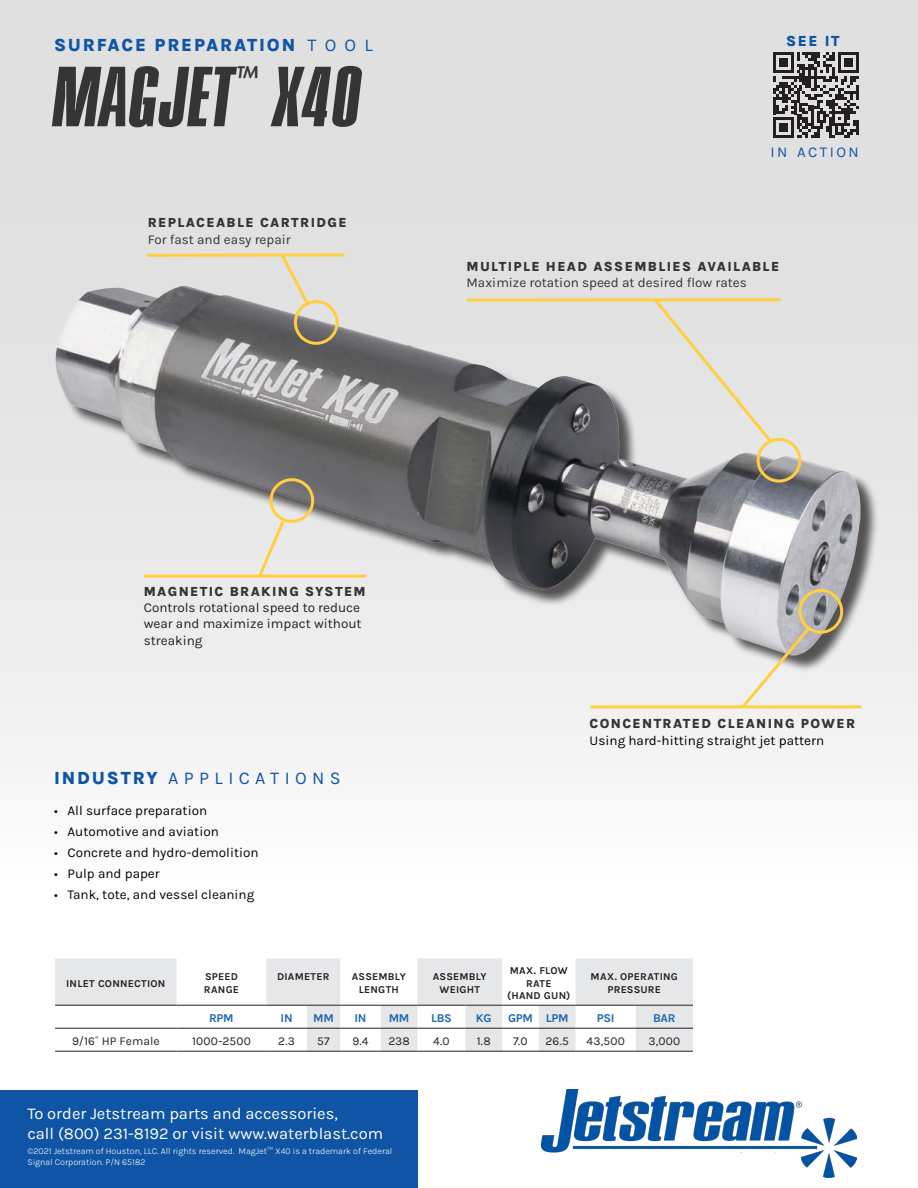
<style>
.page{position:relative;width:918px;height:1188px;background:#fff}
.page>*{position:absolute;margin:0;border:0;box-sizing:border-box;transform-origin:0 0}
.t1{font:italic 600 82.5px "Plakette TS";letter-spacing:.025em;color:#363536}
.t2{font:italic 600 33px "Plakette TS";color:#363536}
.t3{font:800 18px "Karla";letter-spacing:.1em;color:#1055a5}
.t4{font:18px "Karla";letter-spacing:.3em;color:#1055a5}
.t5{font:16.5px/19.8px "Karla";color:#fff}
.t6{font:15px "Karla";letter-spacing:.16em;color:#1055a5}
.t7{font:800 15px "Karla";color:#1055a5}
.t8{font:13.5px "Karla";color:#040503}
.t9{font:800 13.5px "Karla";letter-spacing:.1em;color:#363536}
.Body_Text{font:13.5px/16.2px "Karla";color:#231f20;text-align:justify}
.t10{font:13.5px "Karla";color:#363536}
.Body_Text-2{font:13.5px "Karla";color:#000}
.chart_text{font:12px "Karla";letter-spacing:.01em;color:#231f20}
.chart_measurement{font:700 12px "Karla";letter-spacing:-.025em;color:#1d68ae}
.chart_headings_1{font:700 10.5px/12.6px "Karla";letter-spacing:.02em;color:#231f20;text-align:center}
.t11{font:300 9px/10.8px "Karla";color:#fff}
.s1{font-weight:400}
.s2{font-weight:800}
</style>
<div class="page">
<img style="left:542px;top:1090px;width:315px;height:87px">
<div style="left:0;top:1090px;width:417px;height:98px;background:#1055a5"></div>
<div style="left:0;top:0;width:918px;height:875px;background:linear-gradient(to bottom,#dadada,#f5f5f5)"></div>
<svg style="left:55px;top:958px;width:638px;height:93px"></svg>
<hr style="left:55px;top:1028px;width:122px;height:1px;background:#231f20">
<hr style="left:177px;top:1028px;width:89px;height:1px;background:#231f20">
<hr style="left:266px;top:1028px;width:41px;height:1px;background:#231f20">
<hr style="left:307px;top:1028px;width:33px;height:1px;background:#231f20">
<hr style="left:340px;top:1028px;width:41px;height:1px;background:#231f20">
<hr style="left:381px;top:1028px;width:36px;height:1px;background:#231f20">
<hr style="left:417px;top:1028px;width:48px;height:1px;background:#231f20">
<hr style="left:465px;top:1028px;width:37px;height:1px;background:#231f20">
<hr style="left:502px;top:1028px;width:37px;height:1px;background:#231f20">
<hr style="left:539px;top:1028px;width:37px;height:1px;background:#231f20">
<hr style="left:576px;top:1028px;width:60px;height:1px;background:#231f20">
<hr style="left:636px;top:1028px;width:57px;height:1px;background:#231f20">
<hr style="left:55px;top:1051px;width:122px;height:1px;background:#231f20">
<hr style="left:177px;top:1051px;width:89px;height:1px;background:#231f20">
<hr style="left:266px;top:1051px;width:41px;height:1px;background:#231f20">
<hr style="left:307px;top:1051px;width:33px;height:1px;background:#231f20">
<hr style="left:340px;top:1051px;width:41px;height:1px;background:#231f20">
<hr style="left:381px;top:1051px;width:36px;height:1px;background:#231f20">
<hr style="left:417px;top:1051px;width:48px;height:1px;background:#231f20">
<hr style="left:465px;top:1051px;width:37px;height:1px;background:#231f20">
<hr style="left:502px;top:1051px;width:37px;height:1px;background:#231f20">
<hr style="left:539px;top:1051px;width:37px;height:1px;background:#231f20">
<hr style="left:576px;top:1051px;width:60px;height:1px;background:#231f20">
<hr style="left:636px;top:1051px;width:57px;height:1px;background:#231f20">
<hr style="left:55px;top:1005px;width:122px;height:1px;background:#231f20">
<hr style="left:177px;top:1005px;width:89px;height:1px;background:#231f20">
<hr style="left:266px;top:1005px;width:41px;height:1px;background:#231f20">
<hr style="left:307px;top:1005px;width:33px;height:1px;background:#231f20">
<hr style="left:340px;top:1005px;width:41px;height:1px;background:#231f20">
<hr style="left:381px;top:1005px;width:36px;height:1px;background:#231f20">
<hr style="left:417px;top:1005px;width:48px;height:1px;background:#231f20">
<hr style="left:465px;top:1005px;width:37px;height:1px;background:#231f20">
<hr style="left:502px;top:1005px;width:37px;height:1px;background:#231f20">
<hr style="left:539px;top:1005px;width:37px;height:1px;background:#231f20">
<hr style="left:576px;top:1005px;width:60px;height:1px;background:#231f20">
<hr style="left:636px;top:1005px;width:57px;height:1px;background:#231f20">
<img style="left:54px;top:262px;width:810px;height:422px">
<div style="left:294px;top:300px;width:45px;height:45px;border:3px solid #ffcf3f;border-radius:50%"></div>
<svg style="left:278px;top:251px;width:34px;height:58px;background:#e4dfd0"></svg>
<svg style="left:147px;top:253px;width:197px;height:4px"></svg>
<div style="left:757px;top:438px;width:44px;height:45px;border:3px solid #ffcf3f;border-radius:50%"></div>
<hr style="left:467px;top:298px;width:314px;height:3px;background:#ffcf3f">
<div style="left:651px;top:295px;width:124px;height:151px;background:#e3e3e3"></div>
<div style="left:798px;top:589px;width:45px;height:45px;border:3px solid #ffcf3f;border-radius:50%"></div>
<svg style="left:739px;top:624px;width:74px;height:87px"></svg>
<hr style="left:590px;top:705px;width:271px;height:3px;background:#ffcf3f">
<div style="left:269px;top:478px;width:45px;height:45px;border:3px solid #ffcf3f;border-radius:50%"></div>
<svg style="left:255px;top:517px;width:32px;height:64px;background:#ebe6d6"></svg>
<hr style="left:144px;top:575px;width:222px;height:3px;background:#ffcf3f">
<svg style="left:773px;top:52px;width:86px;height:86px;background:#7a7778"></svg>
<hr style="left:856px;top:120px;width:3px;height:15px;background:#231f20">
<p class="t3" style="left:54px;top:34px;width:320px">SURFACE PREPARATION <span class="s1">T O O L</span></p>
<p class="t1" style="left:54px;top:51px;width:181px">MAGJET</p>
<p class="t2" style="left:235px;top:60px;width:27px">™</p>
<p class="t1" style="left:275px;top:51px;width:88px">X40</p>
<p class="t9" style="left:148px;top:214px;width:200px">REPLACEABLE CARTRIDGE</p>
<p class="t10" style="left:148px;top:231px;width:145px">For fast and easy repair</p>
<p class="t7" style="left:786px;top:32px;width:55px">SEE IT</p>
<p class="t6" style="left:771px;top:142px;width:90px">IN ACTION</p>
<p class="t9" style="left:467px;top:257px;width:314px">MULTIPLE HEAD ASSEMBLIES AVAILABLE</p>
<p class="t10" style="left:467px;top:274px;width:282px">Maximize rotation speed at desired flow rates</p>
<p class="t9" style="left:144px;top:583px;width:224px">MAGNETIC BRAKING SYSTEM</p>
<p class="Body_Text" style="left:144px;top:599px;width:219px">Controls rotational speed to reduce wear and maximize impact without streaking</p>
<p class="t4" style="left:54px;top:766px;width:288px"><span class="s2">INDUSTRY</span> APPLICATIONS</p>
<p class="t8" style="left:54px;top:802px;width:154px">• All surface preparation</p>
<p class="t8" style="left:54px;top:823px;width:166px">• Automotive and aviation</p>
<p class="t8" style="left:54px;top:844px;width:206px">• Concrete and hydro-demolition</p>
<p class="t8" style="left:54px;top:865px;width:107px">• Pulp and paper</p>
<p class="t8" style="left:54px;top:886px;width:202px">• Tank, tote, and vessel cleaning</p>
<p class="t9" style="left:590px;top:715px;width:267px">CONCENTRATED CLEANING POWER</p>
<p class="Body_Text-2" style="left:590px;top:731px;width:236px">Using hard-hitting straight jet pattern</p>
<p class="chart_headings_1" style="left:66px;top:976px;width:101px">INLET CONNECTION</p>
<p class="chart_headings_1" style="left:205px;top:970px;width:34px">SPEED</p>
<p class="chart_headings_1" style="left:204px;top:983px;width:37px">RANGE</p>
<p class="chart_headings_1" style="left:277px;top:970px;width:54px">DIAMETER</p>
<p class="chart_headings_1" style="left:352px;top:970px;width:55px">ASSEMBLY<br>LENGTH</p>
<p class="chart_headings_1" style="left:433px;top:970px;width:55px">ASSEMBLY<br>WEIGHT</p>
<p class="chart_headings_1" style="left:510px;top:964px;width:60px">MAX. FLOW<br>RATE</p>
<p class="chart_headings_1" style="left:507px;top:989px;width:65px">(HAND GUN)</p>
<p class="chart_headings_1" style="left:591px;top:970px;width:89px">MAX. OPERATING<br>PRESSURE</p>
<p class="chart_measurement" style="left:209px;top:1011px;width:26px">RPM</p>
<p class="chart_measurement" style="left:281px;top:1011px;width:13px">IN</p>
<p class="chart_measurement" style="left:313px;top:1011px;width:22px">MM</p>
<p class="chart_measurement" style="left:355px;top:1011px;width:13px">IN</p>
<p class="chart_measurement" style="left:389px;top:1011px;width:22px">MM</p>
<p class="chart_measurement" style="left:431px;top:1011px;width:22px">LBS</p>
<p class="chart_measurement" style="left:476px;top:1011px;width:17px">KG</p>
<p class="chart_measurement" style="left:508px;top:1011px;width:26px">GPM</p>
<p class="chart_measurement" style="left:546px;top:1011px;width:24px">LPM</p>
<p class="chart_measurement" style="left:597px;top:1011px;width:19px">PSI</p>
<p class="chart_measurement" style="left:653px;top:1011px;width:24px">BAR</p>
<p class="chart_text" style="left:72px;top:1034px;width:89px">9/16˝ HP Female</p>
<p class="chart_text" style="left:192px;top:1034px;width:60px">1000-2500</p>
<p class="chart_text" style="left:278px;top:1034px;width:18px">2.3</p>
<p class="chart_text" style="left:317px;top:1034px;width:14px">57</p>
<p class="chart_text" style="left:352px;top:1034px;width:18px">9.4</p>
<p class="chart_text" style="left:388px;top:1034px;width:23px">238</p>
<p class="chart_text" style="left:433px;top:1034px;width:18px">4.0</p>
<p class="chart_text" style="left:477px;top:1034px;width:16px">1.8</p>
<p class="chart_text" style="left:513px;top:1034px;width:16px">7.0</p>
<p class="chart_text" style="left:546px;top:1034px;width:25px">26.5</p>
<p class="chart_text" style="left:586px;top:1034px;width:40px">43,500</p>
<p class="chart_text" style="left:649px;top:1034px;width:33px">3,000</p>
<p class="t5" style="left:27px;top:1104px;width:357px">To order Jetstream parts and accessories,<br>call (800) 231-8192 or visit www.waterblast.com</p>
<p class="t11" style="left:27px;top:1146px;width:366px">©2021 Jetstream of Houston, LLC. All rights reserved. MagJet™ X40 is a trademark of Federal<br>Signal Corporation. P/N 65182</p>
</div>
